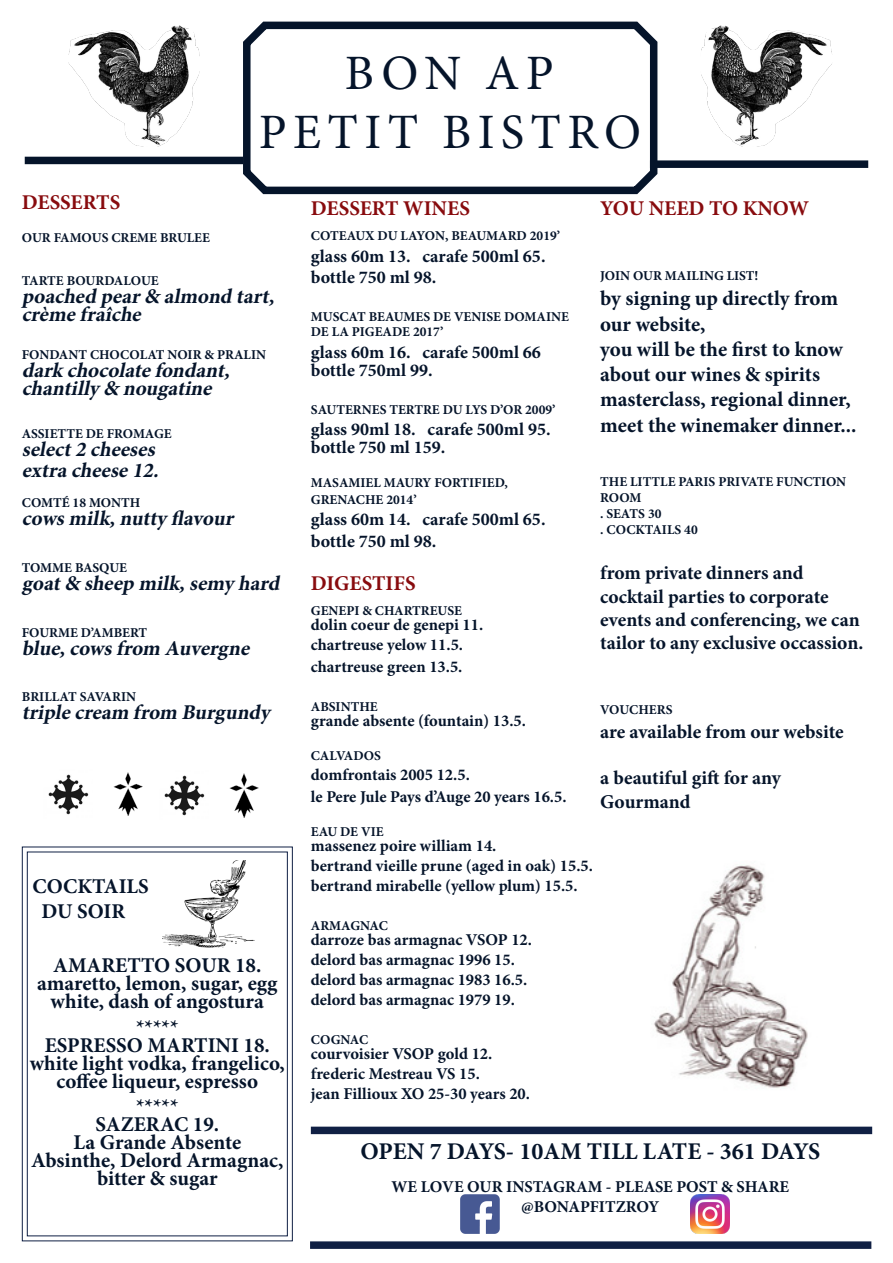
<style>
.page{position:relative;width:893px;height:1263px;background:#fff}
.page>*{position:absolute;margin:0;border:0;box-sizing:border-box;transform-origin:0 0}
.t1{font:49.5px "Minion Pro";letter-spacing:.13em;color:#05142a}
.t2{font:700 24px "Minion Pro";color:#05142a}
.t3{font:700 21px/18px "Minion Pro";color:#05142a;text-align:center}
.t4{font:italic 700 21px "Minion Pro";letter-spacing:.005em;color:#05142a}
.t5{font:700 21px "Minion Pro";color:#880b0e}
.t6{font:700 19.5px/23.4px "Minion Pro";color:#05142a}
.t7{font:700 18px "Minion Pro";color:#05142a}
.t8{font:700 16.5px "Minion Pro";color:#05142a}
.t9{font:700 13.5px/15px "Minion Pro";color:#05142a}
</style>
<div class="page">
<img style="left:460px;top:1194px;width:40px;height:40px">
<svg style="left:239px;top:21px;width:419px;height:174px"></svg>
<img style="left:701px;top:25px;width:131px;height:122px">
<img style="left:68px;top:25px;width:132px;height:122px">
<div style="left:25px;top:157px;width:218px;height:7px;background:#05142a"></div>
<div style="left:650px;top:160px;width:218px;height:8px;background:#05142a"></div>
<svg style="left:21px;top:846px;width:272px;height:396px"></svg>
<div style="left:27px;top:851px;width:261px;height:385px;border:1px solid #102044"></div>
<img style="left:163px;top:861px;width:91px;height:86px">
<img style="left:48px;top:774px;width:41px;height:41px">
<img style="left:113px;top:772px;width:30px;height:44px">
<img style="left:164px;top:775px;width:41px;height:41px">
<img style="left:229px;top:774px;width:30px;height:43px">
<img style="left:654px;top:865px;width:154px;height:223px">
<div style="left:311px;top:1127px;width:561px;height:7px;background:#102044"></div>
<div style="left:310px;top:1241px;width:561px;height:8px;background:#102044"></div>
<img style="left:690px;top:1194px;width:39px;height:40px">
<p class="t1" style="left:345px;top:40px;width:210px">BON AP</p>
<p class="t1" style="left:259px;top:99px;width:384px">PETIT BISTRO</p>
<p class="t5" style="left:22px;top:188px;width:100px">DESSERTS</p>
<p class="t9" style="left:22px;top:230px;width:190px">OUR FAMOUS CREME BRULEE</p>
<p class="t9" style="left:22px;top:273px;width:138px">TARTE BOURDALOUE</p>
<p class="t4" style="left:22px;top:281px;width:259px">poached pear&amp; almond tart,</p>
<p class="t4" style="left:22px;top:299px;width:126px">crèmefraîche</p>
<p class="t9" style="left:22px;top:347px;width:246px">FONDANT CHOCOLAT NOIR &amp; PRALIN</p>
<p class="t4" style="left:22px;top:355px;width:215px">darkchocolatefondant,</p>
<p class="t4" style="left:22px;top:373px;width:197px">chantilly&amp; nougatine</p>
<p class="t9" style="left:22px;top:426px;width:151px">ASSIETTE DE FROMAGE</p>
<p class="t4" style="left:22px;top:434px;width:140px">select2 cheeses</p>
<p class="t4" style="left:22px;top:455px;width:143px">extra cheese12.</p>
<p class="t9" style="left:22px;top:495px;width:120px">COMTÉ 18 MONTH</p>
<p class="t4" style="left:22px;top:503px;width:218px">cowsmilk,nutty flavour</p>
<p class="t9" style="left:22px;top:560px;width:107px">TOMME BASQUE</p>
<p class="t4" style="left:22px;top:568px;width:264px">goat&amp; sheep milk,semy hard</p>
<p class="t9" style="left:22px;top:625px;width:127px">FOURME D’AMBERT</p>
<p class="t4" style="left:22px;top:633px;width:234px">blue,cowsfrom Auvergne</p>
<p class="t9" style="left:22px;top:689px;width:116px">BRILLAT SAVARIN</p>
<p class="t4" style="left:22px;top:698px;width:255px">triplecream from Burgundy</p>
<p class="t3" style="left:32px;top:877px;width:118px">COCKTAILS</p>
<p class="t3" style="left:41px;top:902px;width:85px">DU SOIR</p>
<p class="t3" style="left:53px;top:956px;width:210px">AMARETTO SOUR 18.</p>
<p class="t3" style="left:37px;top:974px;width:242px">amaretto, lemon, sugar, egg white, dash of angostura</p>
<p class="t3" style="left:136px;top:1018px;width:44px">*****</p>
<p class="t3" style="left:45px;top:1036px;width:227px">ESPRESSO MARTINI 18.</p>
<p class="t3" style="left:30px;top:1054px;width:257px">white light vodka, frangelico, coffee liqueur, espresso</p>
<p class="t3" style="left:136px;top:1097px;width:44px">*****</p>
<p class="t3" style="left:95px;top:1115px;width:125px">SAZERAC 19.</p>
<p class="t3" style="left:73px;top:1133px;width:169px">La Grande Absente</p>
<p class="t3" style="left:31px;top:1151px;width:254px">Absinthe, Delord Armagnac, bitter &amp; sugar</p>
<p class="t5" style="left:311px;top:194px;width:161px">DESSERT WINES</p>
<p class="t9" style="left:311px;top:228px;width:251px">COTEAUX DU LAYON, BEAUMARD 2019’</p>
<p class="t7" style="left:311px;top:243px;width:236px">glass 60m 13. carafe 500ml 65.</p>
<p class="t7" style="left:311px;top:265px;width:127px">bottle 750 ml 98.</p>
<p class="t9" style="left:311px;top:309px;width:260px">MUSCAT BEAUMES DE VENISE DOMAINE<br>DE LA PIGEADE 2017’</p>
<p class="t7" style="left:311px;top:339px;width:232px">glass 60m 16. carafe 500ml 66</p>
<p class="t7" style="left:311px;top:357px;width:123px">bottle 750ml 99.</p>
<p class="t9" style="left:311px;top:401px;width:246px">SAUTERNES TERTRE DU LYS D’OR 2009’</p>
<p class="t7" style="left:311px;top:417px;width:241px">glass 90ml 18. carafe 500ml 95.</p>
<p class="t7" style="left:311px;top:435px;width:136px">bottle 750 ml 159.</p>
<p class="t9" style="left:311px;top:475px;width:199px">MASAMIEL MAURY FORTIFIED,</p>
<p class="t9" style="left:311px;top:491px;width:107px">GRENACHE 2014’</p>
<p class="t7" style="left:311px;top:507px;width:236px">glass 60m 14. carafe 500ml 65.</p>
<p class="t7" style="left:311px;top:528px;width:127px">bottle 750 ml 98.</p>
<p class="t5" style="left:311px;top:568px;width:106px">DIGESTIFS</p>
<p class="t9" style="left:311px;top:603px;width:153px">GENEPI &amp; CHARTREUSE</p>
<p class="t8" style="left:311px;top:613px;width:174px">dolin coeur de genepi 11.</p>
<p class="t8" style="left:311px;top:633px;width:154px">chartreuse yelow 11.5.</p>
<p class="t8" style="left:311px;top:655px;width:153px">chartreuse green 13.5.</p>
<p class="t9" style="left:311px;top:699px;width:68px">ABSINTHE</p>
<p class="t8" style="left:311px;top:709px;width:217px">grande absente (fountain) 13.5.</p>
<p class="t9" style="left:311px;top:748px;width:72px">CALVADOS</p>
<p class="t8" style="left:311px;top:763px;width:160px">domfrontais 2005 12.5.</p>
<p class="t8" style="left:311px;top:785px;width:257px">le Pere Jule Pays d’Auge 20 years 16.5.</p>
<p class="t9" style="left:311px;top:824px;width:74px">EAU DE VIE</p>
<p class="t8" style="left:311px;top:834px;width:187px">massenez poire william 14.</p>
<p class="t8" style="left:311px;top:854px;width:284px">bertrand vieille prune (aged in oak) 15.5.</p>
<p class="t8" style="left:311px;top:874px;width:268px">bertrand mirabelle (yellow plum) 15.5.</p>
<p class="t9" style="left:311px;top:918px;width:78px">ARMAGNAC</p>
<p class="t8" style="left:311px;top:928px;width:223px">darroze bas armagnac VSOP 12.</p>
<p class="t8" style="left:311px;top:948px;width:206px">delord bas armagnac 1996 15.</p>
<p class="t8" style="left:311px;top:968px;width:218px">delord bas armagnac 1983 16.5.</p>
<p class="t8" style="left:311px;top:988px;width:206px">delord bas armagnac 1979 19.</p>
<p class="t9" style="left:311px;top:1032px;width:59px">COGNAC</p>
<p class="t8" style="left:311px;top:1042px;width:183px">courvoisier VSOP gold 12.</p>
<p class="t8" style="left:311px;top:1062px;width:171px">frederic Mestreau VS 15.</p>
<p class="t8" style="left:311px;top:1082px;width:221px">jean Fillioux XO 25-30 years 20.</p>
<p class="t5" style="left:600px;top:194px;width:211px">YOU NEED TO KNOW</p>
<p class="t9" style="left:600px;top:268px;width:160px">JOIN OUR MAILING LIST!</p>
<p class="t3" style="left:600px;top:286px;width:239px;line-height:25.2px;text-align:left">by signing up directly from our website,</p>
<p class="t3" style="left:600px;top:336px;width:244px;line-height:25.2px;text-align:left">you will be the first to know about our wines &amp; spirits</p>
<p class="t3" style="left:600px;top:387px;width:258px;line-height:25.2px;text-align:left">masterclass, regional dinner, meet the winemaker dinner...</p>
<p class="t9" style="left:600px;top:473px;width:248px;line-height:16.2px">THE LITTLE PARIS PRIVATE FUNCTION<br>ROOM</p>
<p class="t9" style="left:600px;top:506px;width:63px">. SEATS 30</p>
<p class="t9" style="left:600px;top:522px;width:99px">. COCKTAILS 40</p>
<p class="t6" style="left:600px;top:561px;width:205px">from private dinners and</p>
<p class="t6" style="left:600px;top:584px;width:265px">cocktail parties to corporate events and conferencing, we can tailor to any exclusive occassion.</p>
<p class="t9" style="left:600px;top:702px;width:74px">VOUCHERS</p>
<p class="t6" style="left:600px;top:719px;width:245px">are available from our website</p>
<p class="t6" style="left:600px;top:766px;width:182px">a beautiful gift for any</p>
<p class="t6" style="left:600px;top:789px;width:92px">Gourmand</p>
<p class="t2" style="left:361px;top:1134px;width:461px">OPEN 7 DAYS- 10AM TILL LATE - 361 DAYS</p>
<p class="t8" style="left:391px;top:1175px;width:399px">WE LOVE OUR INSTAGRAM - PLEASE POST &amp; SHARE</p>
<p class="t8" style="left:521px;top:1195px;width:140px">@BONAPFITZROY</p>
</div>
